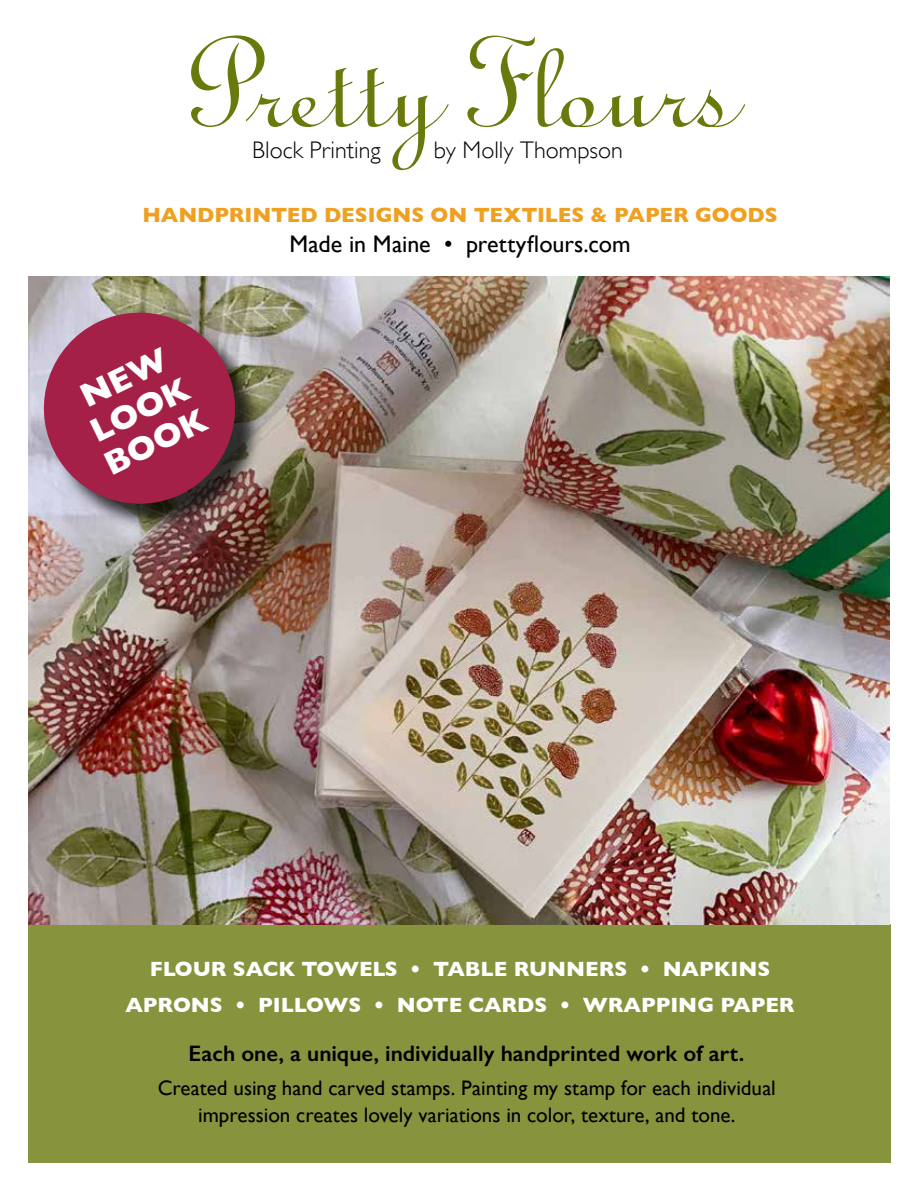
<style>
.page{position:relative;width:918px;height:1188px;background:#fff}
.page>*{position:absolute;margin:0;border:0;box-sizing:border-box;transform-origin:0 0}
.t1{font:143.25px "Uptype Normal";color:#69790c}
.t2{font:700 34.05px/35.7px "Gill Sans";color:#fff}
.t3{font:300 24px "Gill Sans";color:#000}
.t4{font:24px "Gill Sans";color:#000}
.t5{font:600 22.5px "Gill Sans";color:#000}
.t6{font:21px/27px "Gill Sans";color:#000;text-align:center}
.t7{font:700 21px/36px "Gill Sans";color:#fff;text-align:center}
.t8{font:700 21px "Gill Sans";color:#efa020}
</style>
<div class="page">
<div style="left:28px;top:924px;width:862px;height:238px;background:#87943d"></div>
<img style="left:29px;top:276px;width:861px;height:648px">
<div style="left:47px;top:316px;width:216px;height:216px;background:#000;opacity:.75"></div>
<svg style="left:30px;top:299px;width:219px;height:218px;background:#a04d65"></svg>
<h1 class="t1" style="left:190px;top:-30px;width:544px">Pretty Flours</h1>
<p class="t3" style="left:252px;top:131px;width:130px">Block Printing</p>
<p class="t3" style="left:434px;top:131px;width:190px">by Molly Thompson</p>
<p class="t8" style="left:142px;top:198px;width:637px">HANDPRINTED DESIGNS ON TEXTILES &amp; PAPER GOODS</p>
<p class="t4" style="left:289px;top:230px;width:343px">Made in Maine • prettyflours.com</p>
<h2 class="t2" style="left:67px;top:385px;width:112px;rotate:-26deg">NEW<br>LOOK<br>BOOK</h2>
<p class="t7" style="left:125px;top:951px;width:671px">FLOUR SACK TOWELS • TABLE RUNNERS • NAPKINS<br>APRONS • PILLOWS • NOTE CARDS • WRAPPING PAPER</p>
<p class="t5" style="left:188px;top:1040px;width:557px">Each one, a unique, individually handprinted work of art.</p>
<p class="t6" style="left:158px;top:1074px;width:620px">Created using hand carved stamps. Painting my stamp for each individual impression creates lovely variations in color, texture, and tone.</p>
</div>
